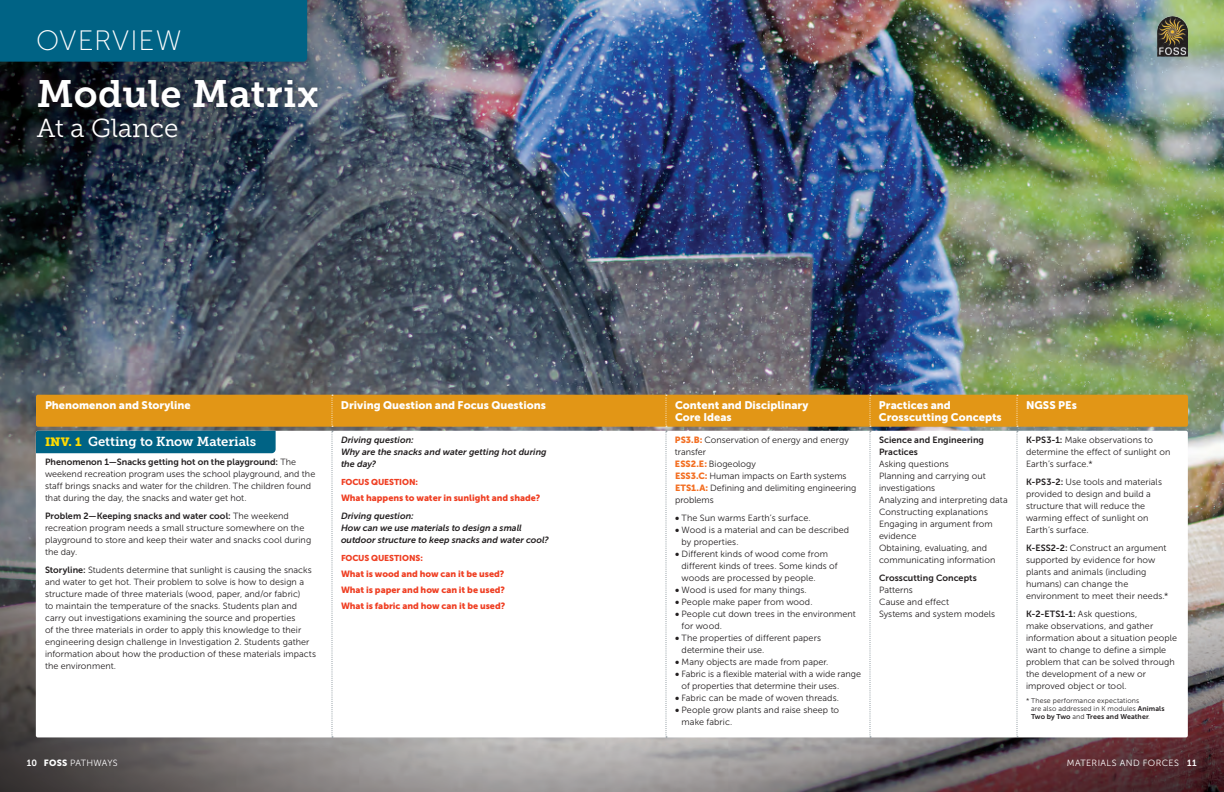
<style>
.page{position:relative;width:1224px;height:792px;background:#fff}
.page>*{position:absolute;margin:0;border:0;box-sizing:border-box;transform-origin:0 0}
.t1{font:38px "Museo Slab 700";letter-spacing:.01em;color:#fff}
.t2{font:28px "Museo Sans 100";letter-spacing:.035em;color:#fff}
.t3{font:26px "Museo Slab 300";color:#fff}
.t4{font:13px "Museo Slab 700";letter-spacing:-.005em;color:#fff}
.t5{font:11px/12px "Museo Sans 900";color:#fff}
.t6{font:9px/12px "Museo Sans 300";letter-spacing:.005em;color:#231f20}
.t7{font:italic 9px/12px "Museo Sans 700";color:#231f20}
.t8{font:9px/12px "Museo Sans 700";letter-spacing:.005em;color:#231f20}
.t9{font:9px/16px "Museo Sans 900";letter-spacing:-.005em;color:#ef3e22;text-align:justify}
.t10{font:9px "Museo Sans 300";letter-spacing:.04em;color:#fff}
.t11{font:9px "Museo Sans 300";letter-spacing:.01em;color:#fff}
.t12{font:8.5px "Museo Sans 900";letter-spacing:-.01em;color:#ef3e22}
.t13{font:7px/8px "Museo Sans 300";letter-spacing:.02em;color:#231f20}
.t14{font:7px "Museo Sans 700";letter-spacing:.01em;color:#231f20}
.s1{font-family:"Museo Slab 900";font-size:12px;color:#ffdc01}
.s2{font-family:"Museo Sans 300"}
.s3{font-family:"Museo Sans 700"}
.s4{font-family:"Museo Sans 900";color:#f36e21}
.s5{font-family:"Museo Sans 900"}
.s6{font-family:"Museo Slab 700"}
</style>
<div class="page">
<img style="left:0;top:0;width:1224px;height:792px">
<div style="left:28px;top:70px;width:299px;height:77px;background:#231f20;opacity:.65"></div>
<div style="left:36px;top:431px;width:1152px;height:306px;background:#fff;border-radius:2px"></div>
<div style="left:36px;top:431px;width:240px;height:22px;background:#006385"></div>
<div style="left:36px;top:395px;width:1152px;height:32px;background:#e29616;border-radius:2px"></div>
<svg style="left:332px;top:395px;width:1px;height:342px"></svg>
<svg style="left:666px;top:395px;width:1px;height:342px"></svg>
<svg style="left:870px;top:395px;width:1px;height:342px"></svg>
<svg style="left:1016px;top:395px;width:2px;height:342px"></svg>
<img style="left:1157px;top:16px;width:31px;height:41px">
<div style="left:0;top:0;width:307px;height:62px;background:#006385"></div>
<h2 class="t2" style="left:36px;top:25px;width:147px">OVERVIEW</h2>
<h1 class="t1" style="left:37px;top:72px;width:283px">Module Matrix</h1>
<h3 class="t3" style="left:37px;top:114px;width:143px">At a Glance</h3>
<p class="t5" style="left:45px;top:399px;width:147px">Phenomenon and Storyline</p>
<p class="t5" style="left:341px;top:399px;width:206px">Driving Question and Focus Questions</p>
<p class="t5" style="left:675px;top:399px;width:135px">Content and Disciplinary<br>Core Ideas</p>
<p class="t5" style="left:879px;top:399px;width:124px">Practices and<br>Crosscutting Concepts</p>
<p class="t5" style="left:1026px;top:399px;width:52px">NGSS PEs</p>
<h3 class="t4" style="left:45px;top:435px;width:213px"><span class="s1">INV. 1</span> Getting to Know Materials</h3>
<p class="t8" style="left:45px;top:456px;width:253px">Phenomenon 1—Snacks getting hot on the playground: <span class="s2">The</span></p>
<p class="t6" style="left:45px;top:468px;width:272px">weekend recreation program uses the school playground, and the staff brings snacks and water for the children. The children found that during the day, the snacks and water get hot.</p>
<p class="t8" style="left:45px;top:510px;width:245px">Problem 2—Keeping snacks and water cool: <span class="s2">The weekend</span></p>
<p class="t6" style="left:45px;top:522px;width:268px">recreation program needs a small structure somewhere on the playground to store and keep their water and snacks cool during the day.</p>
<p class="t6" style="left:45px;top:564px;width:273px"><span class="s3">Storyline:</span> Students determine that sunlight is causing the snacks and water to get hot. Their problem to solve is how to design a structure made of three materials (wood, paper, and/or fabric)<br>to maintain the temperature of the snacks. Students plan and carry out investigations examining the source and properties<br>of the three materials in order to apply this knowledge to their engineering design challenge in Investigation 2. Students gather information about how the production of these materials impacts the environment.</p>
<p class="t6" style="left:1026px;top:434px;width:146px"><span class="s3">K-PS3-1:</span> Make observations to determine the effect of sunlight on<br>Earth’s surface.*</p>
<p class="t6" style="left:1026px;top:476px;width:138px"><span class="s3">K-PS3-2:</span> Use tools and materials provided to design and build a structure that will reduce the warming effect of sunlight on<br>Earth’s surface.</p>
<p class="t6" style="left:1026px;top:542px;width:144px"><span class="s3">K-ESS2-2:</span> Construct an argument supported by evidence for how plants and animals (including humans) can change the environment to meet their needs.*</p>
<p class="t6" style="left:1026px;top:608px;width:153px"><span class="s3">K-2-ETS1-1:</span> Ask questions,<br>make observations, and gather information about a situation people want to change to define a simple problem that can be solved through the development of a new or improved object or tool.</p>
<p class="t13" style="left:1031px;top:697px;width:135px;text-indent:-5px">* These performance expectations<br>are also addressed in K modules <span class="s3">Animals</span></p>
<p class="t14" style="left:1031px;top:713px;width:120px">Two by Two <span class="s2">and</span> Trees and Weather<span class="s2">.</span></p>
<p class="t8" style="left:879px;top:434px;width:107px">Science and Engineering<br>Practices</p>
<p class="t6" style="left:879px;top:458px;width:130px">Asking questions<br>Planning and carrying out investigations<br>Analyzing and interpreting data<br>Constructing explanations<br>Engaging in argument from evidence<br>Obtaining, evaluating, and communicating information</p>
<p class="t8" style="left:879px;top:572px;width:99px">Crosscutting Concepts</p>
<p class="t6" style="left:879px;top:584px;width:118px">Patterns<br>Cause and effect<br>Systems and system models</p>
<p class="t6" style="left:675px;top:434px;width:183px"><span class="s4">PS3.B:</span> Conservation of energy and energy transfer<br><span class="s4">ESS2.E:</span> Biogeology<br><span class="s4">ESS3.C:</span> Human impacts on Earth systems<br><span class="s4">ETS1.A:</span> Defining and delimiting engineering problems</p>
<p class="t6" style="left:675px;top:512px;width:137px"><span class="s5">•</span> The Sun warms Earth’s surface.</p>
<p class="t6" style="left:682px;top:524px;width:169px;text-indent:-7px"><span class="s5">•</span> Wood is a material and can be described by properties.</p>
<p class="t6" style="left:682px;top:548px;width:158px;text-indent:-7px"><span class="s5">•</span> Different kinds of wood come from different kinds of trees. Some kinds of woods are processed by people.</p>
<p class="t6" style="left:675px;top:584px;width:133px"><span class="s5">•</span> Wood is used for many things.</p>
<p class="t6" style="left:675px;top:596px;width:139px"><span class="s5">•</span> People make paper from wood.</p>
<p class="t6" style="left:682px;top:608px;width:176px;text-indent:-7px"><span class="s5">•</span> People cut down trees in the environment for wood.</p>
<p class="t6" style="left:682px;top:632px;width:141px;text-indent:-7px"><span class="s5">•</span> The properties of different papers determine their use.</p>
<p class="t6" style="left:675px;top:656px;width:155px"><span class="s5">•</span> Many objects are made from paper.</p>
<p class="t6" style="left:682px;top:668px;width:181px;text-indent:-7px"><span class="s5">•</span> Fabric is a flexible material with a wide range of properties that determine their uses.</p>
<p class="t6" style="left:675px;top:692px;width:166px"><span class="s5">•</span> Fabric can be made of woven threads.</p>
<p class="t6" style="left:682px;top:704px;width:159px;text-indent:-7px"><span class="s5">•</span> People grow plants and raise sheep to make fabric.</p>
<p class="t7" style="left:341px;top:434px;width:207px">Driving question:<br>Why are the snacks and water getting hot during the day?</p>
<p class="t12" style="left:341px;top:478px;width:79px">FOCUS QUESTION:</p>
<p class="t9" style="left:341px;top:490px;width:201px">What happens to water in sunlight and shade?</p>
<p class="t7" style="left:341px;top:510px;width:209px">Driving question:<br>How can we use materials to design a small outdoor structure to keep snacks and water cool?</p>
<p class="t12" style="left:341px;top:554px;width:83px">FOCUS QUESTIONS:</p>
<p class="t9" style="left:341px;top:566px;width:166px">What is wood and how can it be used?<br>What is paper and how can it be used?<br>What is fabric and how can it be used?</p>
<p class="t11" style="left:27px;top:758px;width:92px"><span class="s6">10</span> <span class="s5">FOSS</span> PATHWAYS</p>
<p class="t10" style="left:1067px;top:758px;width:131px">MATERIALS AND FORCES <span class="s6">11</span></p>
</div>
